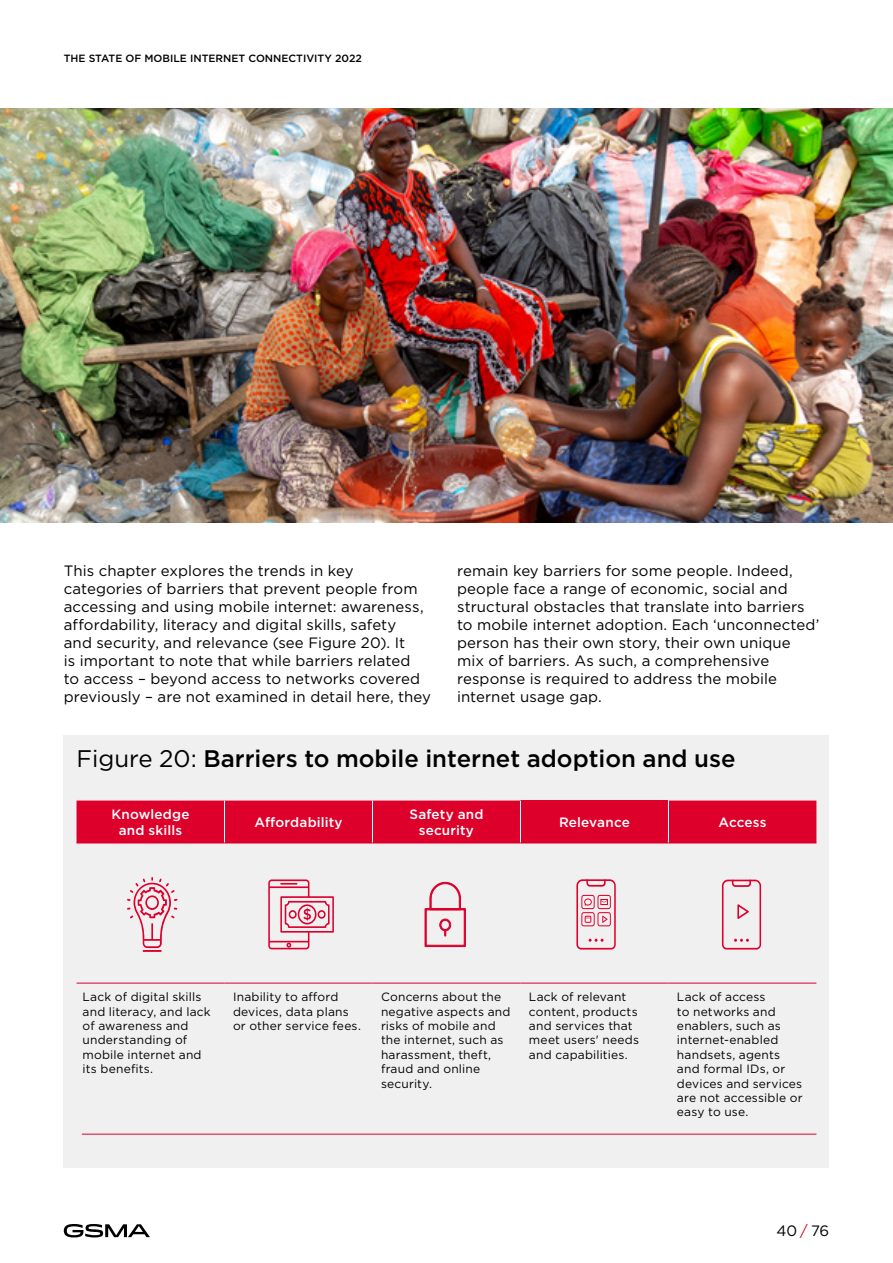
<style>
.page{position:relative;width:893px;height:1263px;background:#fff}
.page>*{position:absolute;margin:0;border:0;box-sizing:border-box;transform-origin:0 0}
.t1{font:500 24px "Gotham";color:#000}
.t2{font:15px/18px "Gotham";letter-spacing:.005em;color:#000}
.t3{font:500 13.5px/16.2px "Gotham";letter-spacing:.01em;color:#fff;text-align:center}
.t4{font:12px/14.4px "Gotham";letter-spacing:.015em;color:#000}
.t5{font:500 10.5px "Gotham";color:#000}
.s1{font-weight:400}
.s2{color:#d20824}
</style>
<div class="page">
<svg style="left:64px;top:1224px;width:86px;height:13px"></svg>
<div style="left:64px;top:735px;width:765px;height:432px;background:#f0f0f0"></div>
<div style="left:77px;top:800px;width:739px;height:43px;background:#dc002b"></div>
<div style="left:520px;top:800px;width:148px;height:43px;background:#dc002b"></div>
<hr style="left:224px;top:800px;width:1px;height:43px;background:#fff">
<hr style="left:372px;top:800px;width:1px;height:43px;background:#fff">
<hr style="left:520px;top:800px;width:1px;height:43px;background:#fff">
<hr style="left:668px;top:800px;width:1px;height:43px;background:#fff">
<hr style="left:77px;top:843px;width:148px;height:1px;background:#dc002b">
<hr style="left:225px;top:843px;width:147px;height:1px;background:#dc002b">
<hr style="left:372px;top:843px;width:148px;height:1px;background:#dc002b">
<hr style="left:520px;top:843px;width:148px;height:1px;background:#dc002b">
<hr style="left:668px;top:843px;width:148px;height:1px;background:#dc002b">
<hr style="left:77px;top:983px;width:148px;height:1px;background:#dc002b">
<hr style="left:225px;top:983px;width:147px;height:1px;background:#dc002b">
<hr style="left:372px;top:983px;width:148px;height:1px;background:#dc002b">
<hr style="left:520px;top:983px;width:148px;height:1px;background:#dc002b">
<hr style="left:668px;top:983px;width:148px;height:1px;background:#dc002b">
<svg style="left:127px;top:877px;width:51px;height:75px"></svg>
<svg style="left:268px;top:879px;width:66px;height:70px"></svg>
<svg style="left:576px;top:879px;width:40px;height:70px"></svg>
<svg style="left:424px;top:882px;width:42px;height:65px"></svg>
<svg style="left:722px;top:880px;width:39px;height:69px"></svg>
<img style="left:0;top:108px;width:893px;height:414px">
<hr style="left:82px;top:1134px;width:734px;height:1px;background:#dc002b">
<p class="t5" style="left:64px;top:52px;width:300px">THE STATE OF MOBILE INTERNET CONNECTIVITY 2022</p>
<p class="t2" style="left:64px;top:561px;width:369px">This chapter explores the trends in key categories of barriers that prevent people from accessing and using mobile internet: awareness, affordability, literacy and digital skills, safety<br>and security, and relevance (see Figure 20). It<br>is important to note that while barriers related<br>to access – beyond access to networks covered previously – are not examined in detail here, they</p>
<p class="t2" style="left:457px;top:561px;width:364px">remain key barriers for some people. Indeed, people face a range of economic, social and structural obstacles that translate into barriers to mobile internet adoption. Each ‘unconnected’ person has their own story, their own unique mix of barriers. As such, a comprehensive response is required to address the mobile internet usage gap.</p>
<h1 class="t1" style="left:77px;top:743px;width:660px"><span class="s1">Figure 20:</span> Barriers to mobile internet adoption and use</h1>
<p class="t3" style="left:111px;top:806px;width:80px">Knowledge and skills</p>
<p class="t3" style="left:254px;top:814px;width:90px">Affordability</p>
<p class="t3" style="left:409px;top:806px;width:76px">Safety and security</p>
<p class="t3" style="left:559px;top:814px;width:72px">Relevance</p>
<p class="t3" style="left:718px;top:814px;width:49px">Access</p>
<p class="t4" style="left:83px;top:989px;width:130px">Lack of digital skills and literacy, and lack of awareness and understanding of mobile internet and its benefits.</p>
<p class="t4" style="left:233px;top:989px;width:129px">Inability to afford devices, data plans or other service fees.</p>
<p class="t4" style="left:381px;top:989px;width:131px">Concerns about the negative aspects and risks of mobile and the internet, such as harassment, theft, fraud and online security.</p>
<p class="t4" style="left:529px;top:989px;width:112px">Lack of relevant content, products and services that meet users' needs and capabilities.</p>
<p class="t4" style="left:677px;top:989px;width:127px">Lack of access<br>to networks and enablers, such as internet-enabled handsets, agents and formal IDs, or devices and services are not accessible or easy to use.</p>
<p class="t2" style="left:776px;top:1222px;width:54px">40 <span class="s2">/</span> 76</p>
</div>
